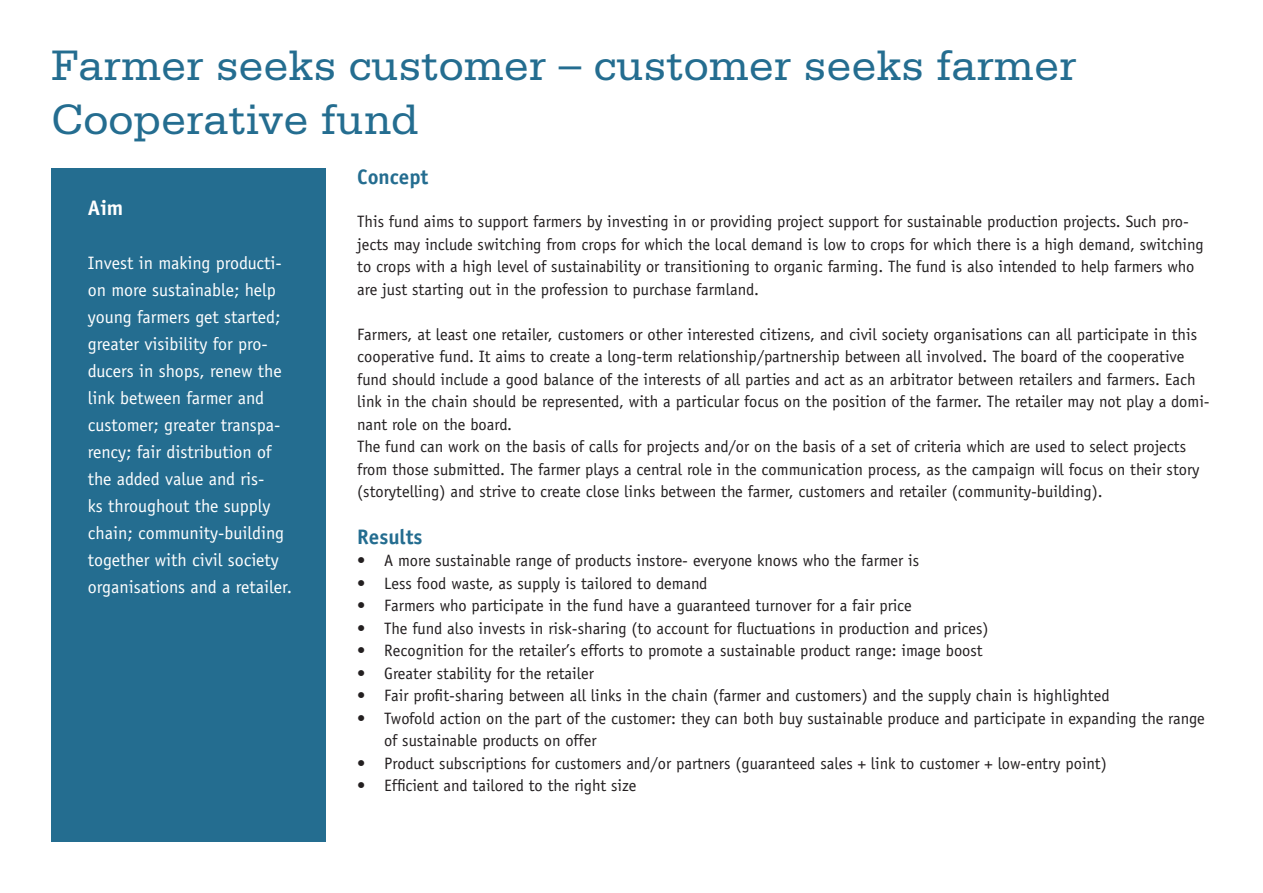
<style>
.page{position:relative;width:1263px;height:893px;background:#fff}
.page>*{position:absolute;margin:0;border:0;box-sizing:border-box;transform-origin:0 0}
.t1{font:45px "Serifa Std";color:#246d90}
.t2{font:700 21px "Officina Sans";color:#246d90}
.t3{font:700 21px "Officina Sans";color:#fff}
.t4{font:18px/27px "Officina Sans";color:#fff}
.t5{font:16.5px/22.5px "Officina Sans";color:#231f20}
</style>
<div class="page">
<div style="left:52px;top:168px;width:274px;height:674px;background:#246d90"></div>
<p class="t1" style="left:51px;top:41px;width:1027px">Farmer seeks customer – customer seeks farmer</p>
<p class="t1" style="left:51px;top:95px;width:369px">Cooperative fund</p>
<p class="t3" style="left:88px;top:195px;width:37px">Aim</p>
<p class="t4" style="left:88px;top:249px;width:206px">Invest in making producti&shy;on more sustainable; help young farmers get started; greater visibility for pro&shy;ducers in shops, renew the link between farmer and customer; greater transpa&shy;rency; fair distribution of the added value and ris-<br>ks throughout the supply chain; community-building together with civil society organisations and a retailer.</p>
<p class="t2" style="left:357px;top:163px;width:73px">Concept</p>
<p class="t5" style="left:357px;top:210px;width:848px">This fund aims to support farmers by investing in or providing project support for sustainable production projects. Such pro&shy;jects may include switching from crops for which the local demand is low to crops for which there is a high demand, switching to crops with a high level of sustainability or transitioning to organic farming. The fund is also intended to help farmers who are just starting out in the profession to purchase farmland.</p>
<p class="t5" style="left:357px;top:323px;width:854px">Farmers, at least one retailer, customers or other interested citizens, and civil society organisations can all participate in this cooperative fund. It aims to create a long-term relationship/partnership between all involved. The board of the cooperative fund should include a good balance of the interests of all parties and act as an arbitrator between retailers and farmers. Each link in the chain should be represented, with a particular focus on the position of the farmer. The retailer may not play a domi&shy;nant role on the board.</p>
<p class="t5" style="left:357px;top:435px;width:844px">The fund can work on the basis of calls for projects and/or on the basis of a set of criteria which are used to select projects from those submitted. The farmer plays a central role in the communication process, as the campaign will focus on their story (storytelling) and strive to create close links between the farmer, customers and retailer (community-building).</p>
<p class="t2" style="left:357px;top:524px;width:67px">Results</p>
<p class="t5" style="left:357px;top:550px;width:563px">• A more sustainable range of products instore- everyone knows who the farmer is</p>
<p class="t5" style="left:357px;top:572px;width:352px">• Less food waste, as supply is tailored to demand</p>
<p class="t5" style="left:357px;top:595px;width:556px">• Farmers who participate in the fund have a guaranteed turnover for a fair price</p>
<p class="t5" style="left:357px;top:617px;width:633px">• The fund also invests in risk-sharing (to account for fluctuations in production and prices)</p>
<p class="t5" style="left:357px;top:640px;width:627px">• Recognition for the retailer’s efforts to promote a sustainable product range: image boost</p>
<p class="t5" style="left:357px;top:662px;width:238px">• Greater stability for the retailer</p>
<p class="t5" style="left:357px;top:685px;width:754px">• Fair profit-sharing between all links in the chain (farmer and customers) and the supply chain is highlighted</p>
<p class="t5" style="left:384px;top:707px;width:822px;text-indent:-27px">• Twofold action on the part of the customer: they can both buy sustainable produce and participate in expanding the range of sustainable products on offer</p>
<p class="t5" style="left:357px;top:752px;width:751px">• Product subscriptions for customers and/or partners (guaranteed sales + link to customer + low-entry point)</p>
<p class="t5" style="left:357px;top:775px;width:281px">• Efficient and tailored to the right size</p>
</div>
